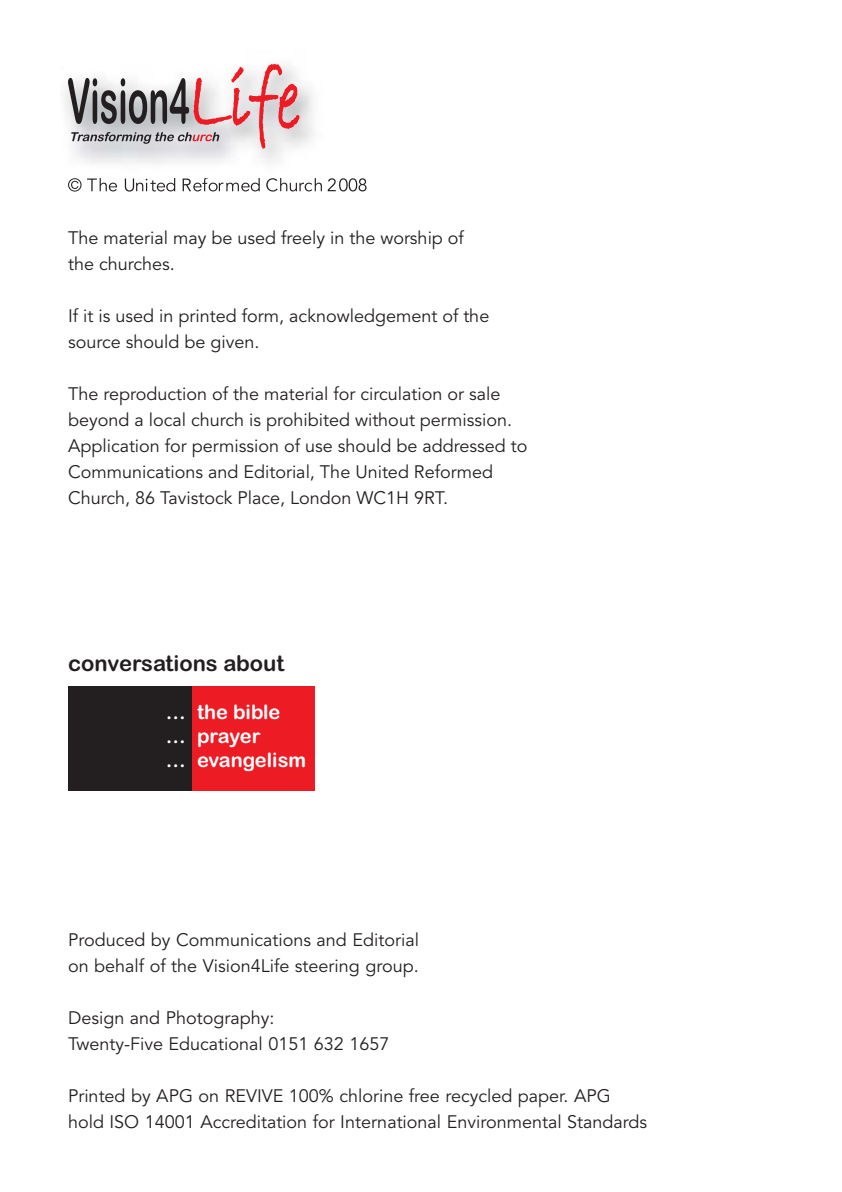
<style>
.page{position:relative;width:842px;height:1192px;background:#fff}
.page>*{position:absolute;margin:0;border:0;box-sizing:border-box;transform-origin:0 0}
.t1{font:22px "Arial Rounded MT Bold";color:#231f20}
.t2{font:20px/24px "Arial Rounded MT Bold";color:#fff}
.t3{font:18px/26px "Avenir";color:#231f20}
</style>
<div class="page">
<div style="left:191px;top:686px;width:124px;height:104px;background:#ed1c24"></div>
<div style="left:68px;top:686px;width:123px;height:104px;background:#231f20"></div>
<img style="left:64px;top:81px;width:303px;height:111px">
<img style="left:68px;top:178px;width:162px;height:14px">
<svg style="left:68px;top:64px;width:231px;height:85px"></svg>
<p class="t3" style="left:68px;top:227px;width:397px">The material may be used freely in the worship of the churches.</p>
<p class="t3" style="left:68px;top:305px;width:423px">If it is used in printed form, acknowledgement of the source should be given.</p>
<p class="t3" style="left:68px;top:383px;width:461px">The reproduction of the material for circulation or sale beyond a local church is prohibited without permission.<br>Application for permission of use should be addressed to Communications and Editorial, The United Reformed Church, 86 Tavistock Place, London WC1H 9RT.</p>
<p class="t1" style="left:68px;top:655px;width:218px">conversations about</p>
<p class="t2" style="left:166px;top:702px;width:22px;text-align:justify">… … …</p>
<p class="t2" style="left:197px;top:702px;width:111px">the bible prayer evangelism</p>
<p class="t3" style="left:68px;top:929px;width:352px">Produced by Communications and Editorial on behalf of the Vision4Life steering group.</p>
<p class="t3" style="left:68px;top:1007px;width:323px">Design and Photography:<br>Twenty-Five Educational 0151 632 1657</p>
<p class="t3" style="left:68px;top:1085px;width:581px">Printed by APG on REVIVE 100% chlorine free recycled paper. APG hold ISO 14001 Accreditation for International Environmental Standards</p>
</div>
